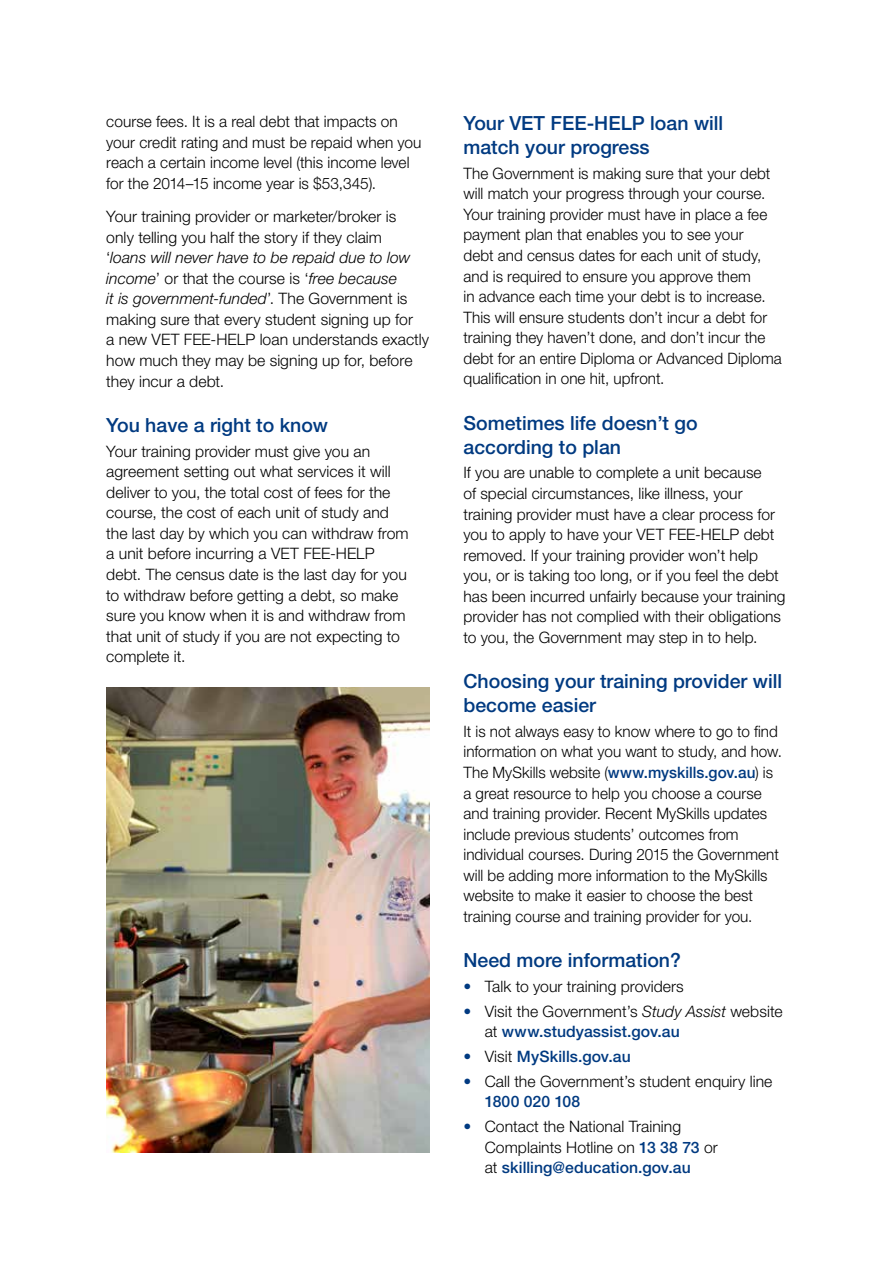
<style>
.page{position:relative;width:893px;height:1263px;background:#fff}
.page>*{position:absolute;margin:0;border:0;box-sizing:border-box;transform-origin:0 0}
.t1{font:500 19.5px/24px "Helvetica Neue LT";color:#013a81}
.Body_Text{font:300 15.75px/20.5px "Helvetica Neue LT";letter-spacing:.005em;color:#000}
.t2{font:500 15.75px "Helvetica Neue LT";letter-spacing:.005em;color:#013a81}
.s1{font-style:italic}
.s2{font-weight:500;color:#013a81}
.s3{color:#013a81}
.s4{font-weight:300}
.s5{font-weight:300;color:#000}
</style>
<div class="page">
<img style="left:106px;top:688px;width:323px;height:464px">
<p class="Body_Text" style="left:106px;top:111px;width:317px">course fees. It is a real debt that impacts on your credit rating and must be repaid when you reach a certain income level (this income level for the 2014–15 income year is $53,345).</p>
<p class="Body_Text" style="left:106px;top:206px;width:324px">Your training provider or marketer/broker is<br>only telling you half the story if they claim<br>‘<span class="s1">loans will never have to be repaid due to low income</span>’ or that the course is ‘<span class="s1">free because<br>it is government-funded</span>’. The Government is making sure that every student signing up for<br>a new VET FEE-HELP loan understands exactly how much they may be signing up for, before they incur a debt.</p>
<h2 class="t1" style="left:106px;top:413px;width:223px">You have a right to know</h2>
<p class="Body_Text" style="left:106px;top:440px;width:304px">Your training provider must give you an agreement setting out what services it will deliver to you, the total cost of fees for the course, the cost of each unit of study and the last day by which you can withdraw from a unit before incurring a VET FEE-HELP debt. The census date is the last day for you to withdraw before getting a debt, so make sure you know when it is and withdraw from that unit of study if you are not expecting to complete it.</p>
<h2 class="t1" style="left:463px;top:111px;width:261px">Your VET FEE-HELP loan will match your progress</h2>
<p class="Body_Text" style="left:463px;top:163px;width:320px">The Government is making sure that your debt will match your progress through your course.<br>Your training provider must have in place a fee payment plan that enables you to see your<br>debt and census dates for each unit of study, and is required to ensure you approve them<br>in advance each time your debt is to increase.<br>This will ensure students don’t incur a debt for training they haven’t done, and don’t incur the debt for an entire Diploma or Advanced Diploma qualification in one hit, upfront.</p>
<h2 class="t1" style="left:463px;top:410px;width:236px">Sometimes life doesn’t go according to plan</h2>
<p class="Body_Text" style="left:463px;top:462px;width:324px">If you are unable to complete a unit because<br>of special circumstances, like illness, your training provider must have a clear process for you to apply to have your VET FEE-HELP debt removed. If your training provider won’t help you, or is taking too long, or if you feel the debt has been incurred unfairly because your training provider has not complied with their obligations to you, the Government may step in to help.</p>
<h2 class="t1" style="left:463px;top:669px;width:320px">Choosing your training provider will become easier</h2>
<p class="Body_Text" style="left:463px;top:721px;width:320px">It is not always easy to know where to go to find information on what you want to study, and how.<br>The MySkills website (<span class="s2">www.myskills.gov.au</span>) is a great resource to help you choose a course and training provider. Recent MySkills updates include previous students’ outcomes from individual courses. During 2015 the Government will be adding more information to the MySkills website to make it easier to choose the best training course and training provider for you.</p>
<h2 class="t1" style="left:463px;top:948px;width:219px">Need more information?</h2>
<p class="Body_Text" style="left:463px;top:976px;width:222px"><span class="s3">•</span> Talk to your training providers</p>
<p class="Body_Text" style="left:485px;top:1000px;width:299px;text-indent:-21px"><span class="s3">•</span> Visit the Government’s <span class="s1">Study Assist</span> website at <span class="s2">www.studyassist.gov.au</span></p>
<p class="t2" style="left:463px;top:1047px;width:169px"><span class="s4">•</span> <span class="s5">Visit</span> MySkills.gov.au</p>
<p class="Body_Text" style="left:485px;top:1071px;width:289px;text-indent:-21px"><span class="s3">•</span> Call the Government’s student enquiry line<br><span class="s2">1800 020 108</span></p>
<p class="Body_Text" style="left:485px;top:1116px;width:235px;text-indent:-21px"><span class="s3">•</span> Contact the National Training<br>Complaints Hotline on <span class="s2">13 38 73</span> or at <span class="s2">skilling@education.gov.au</span></p>
</div>
